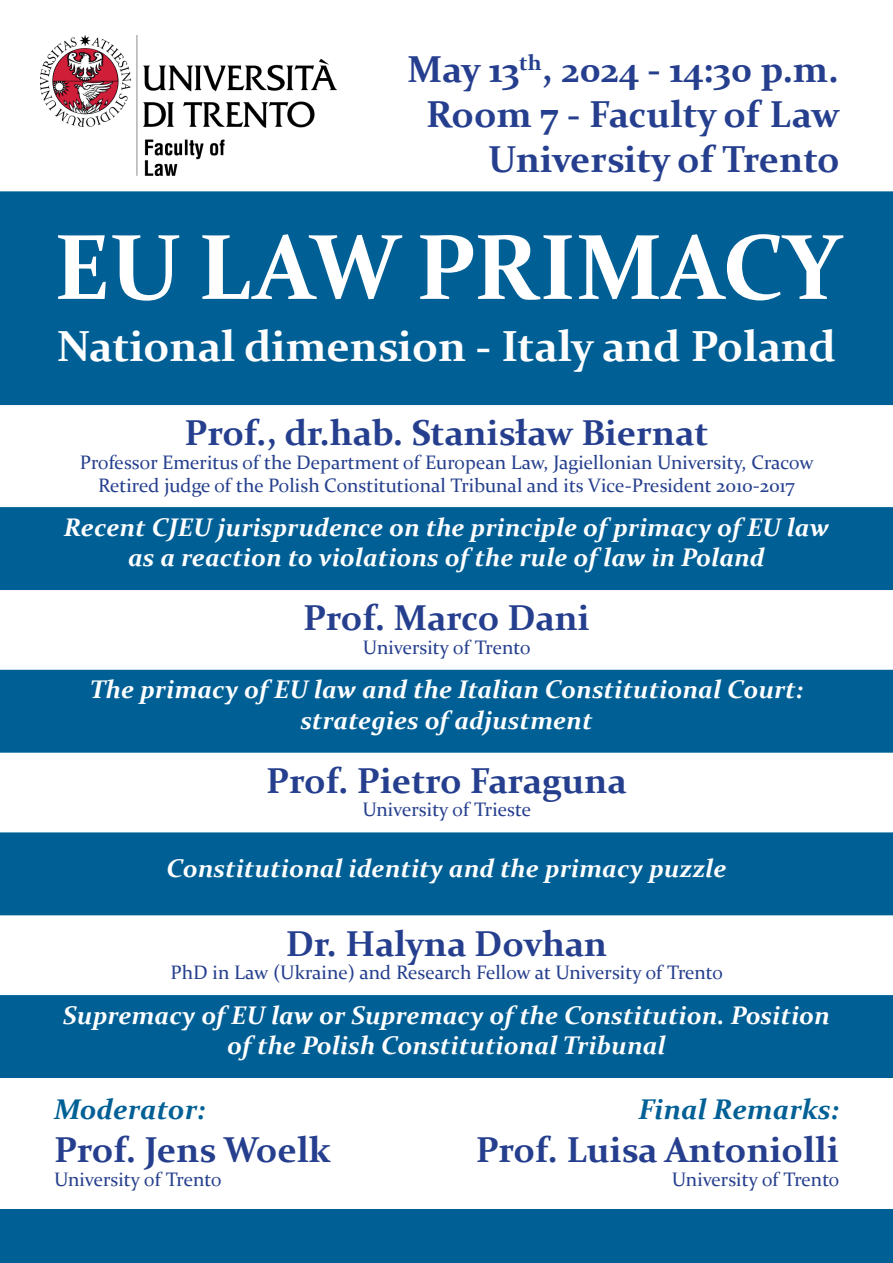
<style>
.page{position:relative;width:893px;height:1263px;background:#fff}
.page>*{position:absolute;margin:0;border:0;box-sizing:border-box;transform-origin:0 0}
.t1{font:700 93px "Constantia";color:#fff}
.t2{font:700 43.5px "Constantia";color:#fff}
.t3{font:700 37.5px/45px "Constantia";color:#253f8e;text-align:right}
.t4{font:700 36px "Constantia";color:#253f8e}
.t5{font:italic 700 28.5px "Constantia";color:#006096}
.t6{font:italic 700 25.5px/30.6px "Constantia";color:#fff;text-align:center}
.t7{font:19.5px/23.4px "Constantia";color:#253f8e;text-align:center}
</style>
<div class="page">
<div style="left:1px;top:192px;width:891px;height:212px;background:#006096"></div>
<div style="left:0;top:191px;width:893px;height:214px;border:2px solid #006096"></div>
<img style="left:40px;top:36px;width:296px;height:139px">
<div style="left:1px;top:508px;width:891px;height:81px;background:#006096"></div>
<div style="left:0;top:507px;width:893px;height:83px;border:2px solid #006096"></div>
<div style="left:1px;top:670px;width:891px;height:82px;background:#006096"></div>
<div style="left:0;top:670px;width:893px;height:83px;border:2px solid #006096"></div>
<div style="left:1px;top:833px;width:891px;height:81px;background:#006096"></div>
<div style="left:0;top:832px;width:893px;height:83px;border:2px solid #006096"></div>
<div style="left:1px;top:996px;width:891px;height:81px;background:#006096"></div>
<div style="left:0;top:995px;width:893px;height:83px;border:2px solid #006096"></div>
<div style="left:1px;top:1210px;width:891px;height:52px;background:#006096"></div>
<div style="left:0;top:1209px;width:893px;height:54px;border:2px solid #006096"></div>
<h3 class="t3" style="left:407px;top:45px;width:434px">May 13<sup>th</sup>, 2024 - 14:30 p.m.<br>Room 7 - Faculty of Law<br>University of Trento</h3>
<h1 class="t1" style="left:54px;top:203px;width:789px">EU LAW PRIMACY</h1>
<h2 class="t2" style="left:57px;top:316px;width:780px">National dimension - Italy and Poland</h2>
<h3 class="t4" style="left:185px;top:408px;width:525px">Prof., dr.hab. Stanisław Biernat</h3>
<p class="t7" style="left:80px;top:449px;width:735px">Professor Emeritus of the Department of European Law, Jagiellonian University, Cracow<br>Retired judge of the Polish Constitutional Tribunal and its Vice-President 2010-2017</p>
<p class="t6" style="left:64px;top:510px;width:767px">Recent CJEU jurisprudence on the principle of primacy of EU law as a reaction to violations of the rule of law in Poland</p>
<h3 class="t4" style="left:303px;top:593px;width:288px">Prof. Marco Dani</h3>
<p class="t7" style="left:363px;top:634px;width:169px">University of Trento</p>
<p class="t6" style="left:90px;top:673px;width:715px">The primacy of EU law and the Italian Constitutional Court: strategies of adjustment</p>
<h3 class="t4" style="left:266px;top:756px;width:362px">Prof. Pietro Faraguna</h3>
<p class="t7" style="left:362px;top:797px;width:170px">University of Trieste</p>
<p class="t6" style="left:166px;top:852px;width:562px">Constitutional identity and the primacy puzzle</p>
<h3 class="t4" style="left:286px;top:918px;width:323px">Dr. Halyna Dovhan</h3>
<p class="t7" style="left:170px;top:960px;width:554px">PhD in Law (Ukraine) and Research Fellow at University of Trento</p>
<p class="t6" style="left:63px;top:998px;width:768px">Supremacy of EU law or Supremacy of the Constitution. Position of the Polish Constitutional Tribunal</p>
<p class="t5" style="left:54px;top:1090px;width:153px">Moderator:</p>
<h3 class="t4" style="left:54px;top:1125px;width:278px">Prof. Jens Woelk</h3>
<p class="t7" style="left:54px;top:1167px;width:169px">University of Trento</p>
<p class="t5" style="left:638px;top:1090px;width:202px">Final Remarks:</p>
<h3 class="t4" style="left:476px;top:1125px;width:365px">Prof. Luisa Antoniolli</h3>
<p class="t7" style="left:672px;top:1167px;width:169px">University of Trento</p>
</div>
